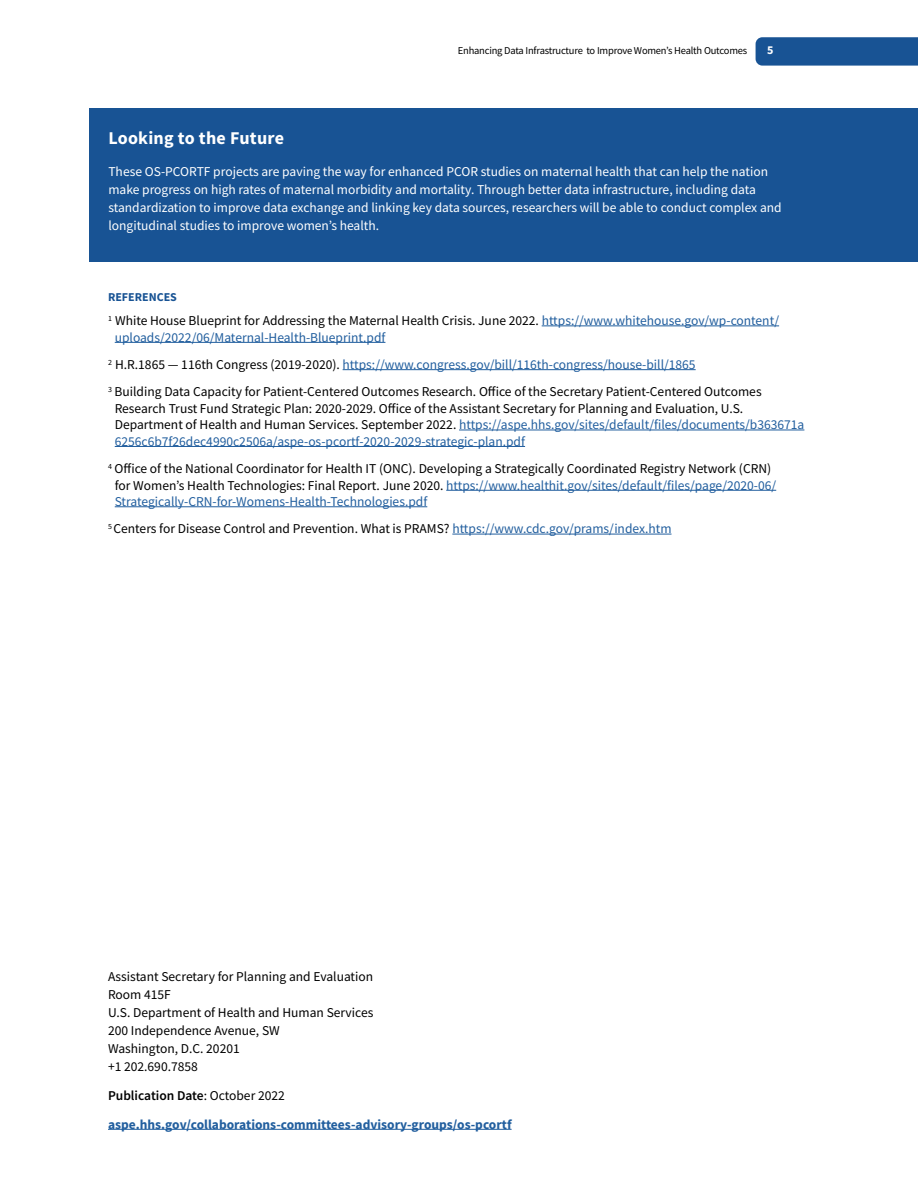
<style>
.page{position:relative;width:918px;height:1188px;background:#fff}
.page>*{position:absolute;margin:0;border:0;box-sizing:border-box;transform-origin:0 0}
.t1{font:700 18px "Source Sans Pro";letter-spacing:.015em;color:#fff}
.t2{font:13.5px/16.5px "Source Sans Pro";color:#000}
.t3{font:13.5px/18px "Source Sans Pro";color:#fff}
.t4{font:13.5px/16.5px "Source Sans Pro";color:#215e9e}
.t5{font:13.5px "Source Sans Pro";color:#000101}
.t6{font:700 13.5px "Source Sans Pro";color:#215e9e}
.t7{font:600 13.5px "Source Sans Pro";color:#000101}
.t8{font:700 12px "Source Sans Pro";color:#185394}
.t9{font:700 12px "Source Sans Pro";color:#fff}
.t10{font:10.5px "Source Sans Pro";letter-spacing:-.02em;color:#000}
.s1{color:#000}
.s2{color:#215e9e}
.s3{font-weight:400}
</style>
<div class="page">
<svg style="left:756px;top:37px;width:162px;height:29px;background:#1d5796"></svg>
<div style="left:90px;top:108px;width:828px;height:153px;background:#185394"></div>
<hr style="left:542px;top:326px;width:237px;height:1px;background:#215e9e">
<hr style="left:115px;top:342px;width:270px;height:1px;background:#215e9e">
<hr style="left:343px;top:369px;width:353px;height:1px;background:#215e9e">
<hr style="left:459px;top:430px;width:345px;height:1px;background:#215e9e">
<hr style="left:115px;top:446px;width:410px;height:1px;background:#215e9e">
<hr style="left:446px;top:490px;width:330px;height:1px;background:#215e9e">
<hr style="left:115px;top:506px;width:312px;height:1px;background:#215e9e">
<hr style="left:452px;top:534px;width:220px;height:1px;background:#215e9e">
<hr style="left:108px;top:1129px;width:404px;height:1px;background:#215e9e">
<p class="t10" style="left:458px;top:44px;width:291px">Enhancing Data Infrastructure to Improve Women’s Health Outcomes</p>
<p class="t9" style="left:767px;top:42px;width:8px">5</p>
<h2 class="t1" style="left:108px;top:126px;width:177px">Looking to the Future</h2>
<p class="t3" style="left:108px;top:162px;width:675px">These OS-PCORTF projects are paving the way for enhanced PCOR studies on maternal health that can help the nation make progress on high rates of maternal morbidity and mortality. Through better data infrastructure, including data standardization to improve data exchange and linking key data sources, researchers will be able to conduct complex and longitudinal studies to improve women’s health.</p>
<h2 class="t8" style="left:108px;top:288px;width:70px">REFERENCES</h2>
<p class="t4" style="left:115px;top:312px;width:666px;text-indent:-7px"><sup>1</sup> <span class="s1">White House Blueprint for Addressing the Maternal Health Crisis. June 2022.</span> https://www.whitehouse.gov/wp-content/ uploads/2022/06/Maternal-Health-Blueprint.pdf</p>
<p class="t4" style="left:108px;top:356px;width:589px"><sup>2</sup> <span class="s1">H.R.1865 — 116th Congress (2019-2020).</span> https://www.congress.gov/bill/116th-congress/house-bill/1865</p>
<p class="t2" style="left:115px;top:383px;width:691px;text-indent:-7px"><sup>3</sup> Building Data Capacity for Patient-Centered Outcomes Research. Office of the Secretary Patient-Centered Outcomes Research Trust Fund Strategic Plan: 2020-2029. Office of the Assistant Secretary for Planning and Evaluation, U.S.<br>Department of Health and Human Services. September 2022. <span class="s2">https://aspe.hhs.gov/sites/default/files/documents/b363671a 6256c6b7f26dec4990c2506a/aspe-os-pcortf-2020-2029-strategic-plan.pdf</span></p>
<p class="t2" style="left:115px;top:460px;width:663px;text-indent:-7px"><sup>4</sup> Office of the National Coordinator for Health IT (ONC). Developing a Strategically Coordinated Registry Network (CRN) for Women’s Health Technologies: Final Report. June 2020. <span class="s2">https://www.healthit.gov/sites/default/files/page/2020-06/<br>Strategically-CRN-for-Womens-Health-Technologies.pdf</span></p>
<p class="t2" style="left:108px;top:521px;width:565px"><sup>5</sup> Centers for Disease Control and Prevention. What is PRAMS? <span class="s2">https://www.cdc.gov/prams/index.htm</span></p>
<p class="t5" style="left:108px;top:968px;width:267px">Assistant Secretary for Planning and Evaluation</p>
<p class="t5" style="left:108px;top:986px;width:64px">Room 415F</p>
<p class="t5" style="left:108px;top:1004px;width:267px">U.S. Department of Health and Human Services</p>
<p class="t5" style="left:108px;top:1022px;width:173px">200 Independence Avenue, SW</p>
<p class="t5" style="left:108px;top:1040px;width:133px">Washington, D.C. 20201</p>
<p class="t5" style="left:108px;top:1058px;width:91px">+1 202.690.7858</p>
<p class="t7" style="left:108px;top:1086px;width:178px">Publication Date<span class="s3">: October 2022</span></p>
<p class="t6" style="left:108px;top:1115px;width:405px">aspe.hhs.gov/collaborations-committees-advisory-groups/os-pcortf</p>
</div>
